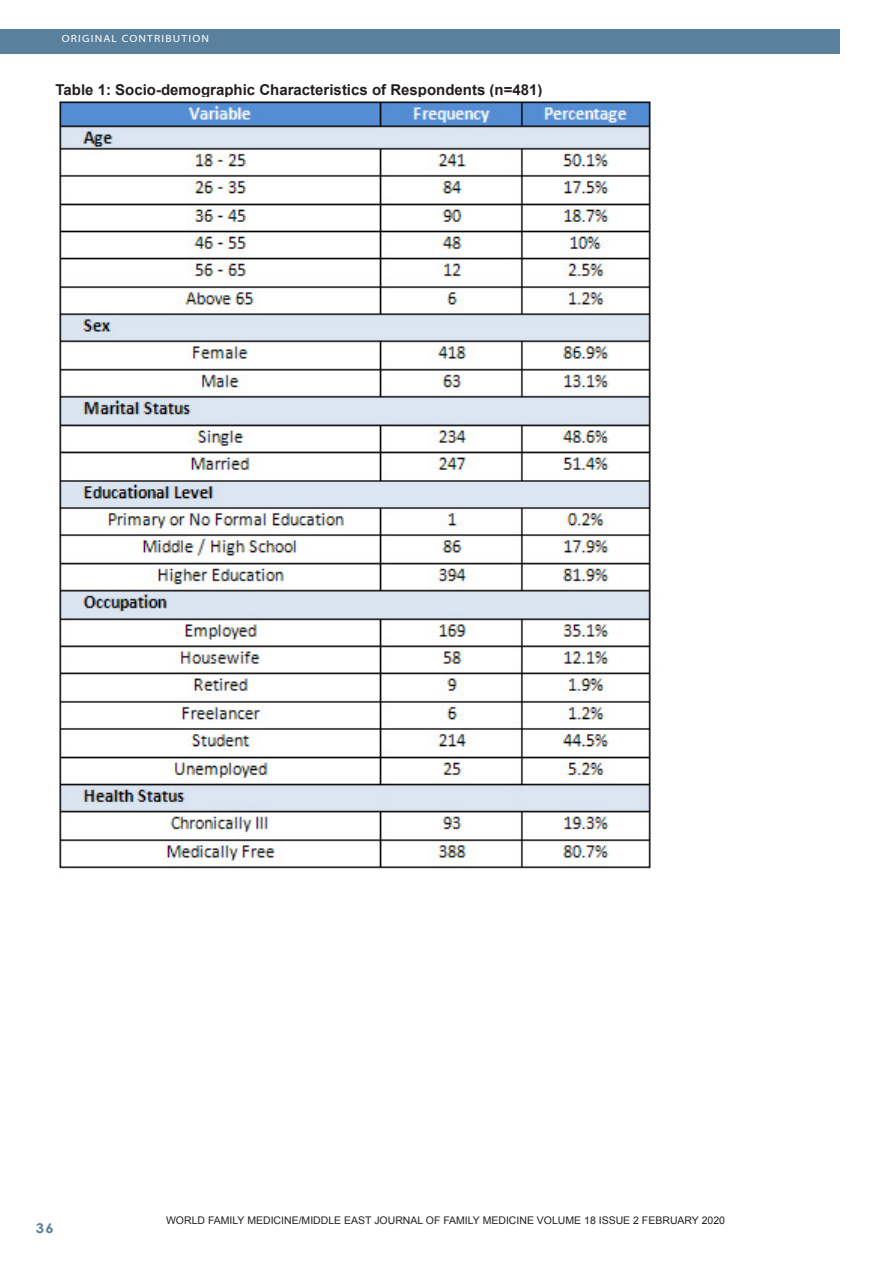
<style>
.page{position:relative;width:893px;height:1263px;background:#fff}
.page>*{position:absolute;margin:0;border:0;box-sizing:border-box;transform-origin:0 0}
.Footnote_Text{font:700 15px "Arial";color:#231f20}
.t1{font:700 13.5px "Century Gothic";color:#59809c;scale:1.1 1}
.Footnote_Text-2{font:10.5px "Arial";color:#231f20}
.t2{font:10.5px "Myriad";letter-spacing:.1em;color:#fff;scale:1.1 1}
</style>
<div class="page">
<div style="left:0;top:30px;width:840px;height:24px;background:#59809c"></div>
<img style="left:59px;top:98px;width:593px;height:771px">
<p class="t2" style="left:62px;top:34px;width:135px">ORIGINAL CONTRIBUTION</p>
<p class="Footnote_Text" style="left:56px;top:80px;width:488px">Table 1: Socio-demographic Characteristics of Respondents (n=481)</p>
<p class="t1" style="left:36px;top:1217px;width:18px">36</p>
<p class="Footnote_Text-2" style="left:166px;top:1214px;width:560px">WORLD FAMILY MEDICINE/MIDDLE EAST JOURNAL OF FAMILY MEDICINE VOLUME 18 ISSUE 2 FEBRUARY 2020</p>
</div>
